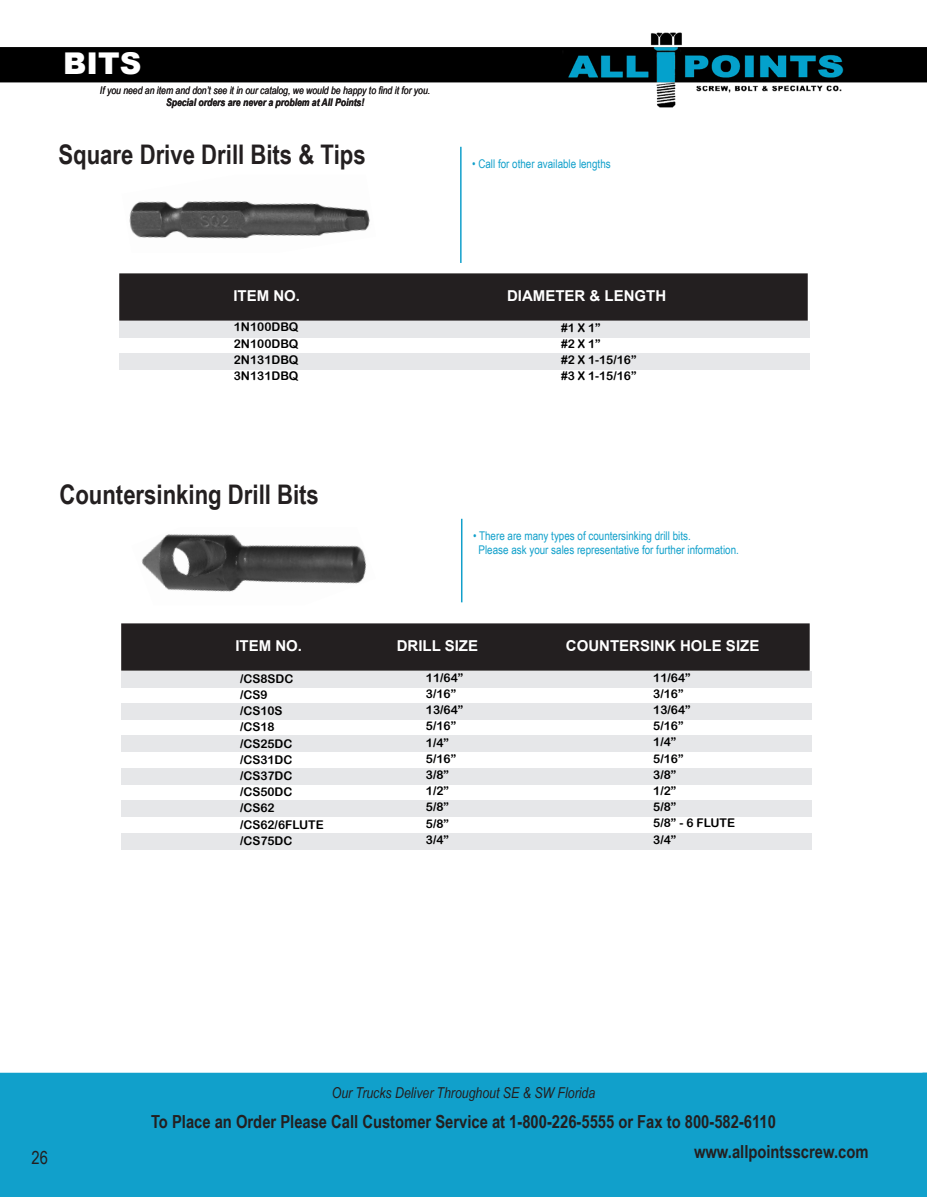
<style>
.page{position:relative;width:927px;height:1197px;background:#fff}
.page>*{position:absolute;margin:0;border:0;box-sizing:border-box;transform-origin:0 0}
.t1{font:900 30px "Arial";color:#fff}
.t2{font:700 27px "Arial Narrow";color:#231f20}
.t3{font:700 18px "Arial Narrow";color:#231f20}
.t4{font:18px "Arial Narrow";color:#231f20}
.t5{font:700 15px "Arial";color:#fff}
.t6{font:italic 15px "Arial Narrow";color:#231f20}
.t7{font:12px "Arial Rounded MT Bold";color:#000}
.t8{font:12px "Arial Narrow";color:#11a0cb}
.t9{font:italic 10.5px "Arial Narrow";color:#231f20}
.t10{font:italic 700 10.5px "Arial Narrow";color:#231f20}
</style>
<div class="page">
<img style="left:0;top:32px;width:927px;height:76px">
<div style="left:0;top:1073px;width:922px;height:124px;background:#11a0cb"></div>
<img style="left:141px;top:534px;width:226px;height:58px">
<div style="left:122px;top:801px;width:690px;height:16px;background:#e6e7e9"></div>
<div style="left:122px;top:833px;width:690px;height:17px;background:#e6e7e9"></div>
<div style="left:121px;top:768px;width:690px;height:17px;background:#e6e7e9"></div>
<div style="left:121px;top:671px;width:690px;height:17px;background:#e6e7e9"></div>
<div style="left:121px;top:703px;width:690px;height:17px;background:#e6e7e9"></div>
<div style="left:121px;top:736px;width:690px;height:16px;background:#e6e7e9"></div>
<div style="left:122px;top:624px;width:687px;height:46px;background:#231f20"></div>
<div style="left:121px;top:623px;width:689px;height:48px;border:2px solid #231f20"></div>
<hr style="left:461px;top:519px;width:1px;height:83px;background:#11a0cb">
<div style="left:119px;top:321px;width:690px;height:17px;background:#e6e7e9"></div>
<div style="left:119px;top:353px;width:690px;height:17px;background:#e6e7e9"></div>
<div style="left:120px;top:274px;width:687px;height:46px;background:#231f20"></div>
<div style="left:119px;top:273px;width:689px;height:48px;border:2px solid #231f20"></div>
<hr style="left:460px;top:147px;width:2px;height:116px;background:#11a0cb">
<img style="left:129px;top:201px;width:241px;height:38px">
<svg style="left:922px;top:1073px;width:5px;height:124px"></svg>
<h1 class="t1" style="left:63px;top:41px;width:80px">BITS</h1>
<p class="t9" style="left:100px;top:83px;width:332px">If you need an item and don’t see it in our catalog, we would be happy to find it for you.</p>
<p class="t10" style="left:166px;top:94px;width:200px">Special orders are never a problem at All Points!</p>
<p class="t2" style="left:58px;top:134px;width:309px">Square Drive Drill Bits &amp; Tips</p>
<p class="t8" style="left:472px;top:155px;width:140px">• Call for other available lengths</p>
<p class="t5" style="left:233px;top:286px;width:68px">ITEM NO.</p>
<p class="t5" style="left:507px;top:286px;width:161px">DIAMETER &amp; LENGTH</p>
<p class="t7" style="left:234px;top:320px;width:66px">1N100DBQ</p>
<p class="t7" style="left:234px;top:336px;width:66px">2N100DBQ</p>
<p class="t7" style="left:234px;top:352px;width:66px">2N131DBQ</p>
<p class="t7" style="left:234px;top:369px;width:66px">3N131DBQ</p>
<p class="t7" style="left:561px;top:320px;width:41px">#1 X 1”</p>
<p class="t7" style="left:561px;top:337px;width:41px">#2 X 1”</p>
<p class="t7" style="left:561px;top:353px;width:77px">#2 X 1-15/16”</p>
<p class="t7" style="left:561px;top:369px;width:77px">#3 X 1-15/16”</p>
<p class="t2" style="left:59px;top:474px;width:261px">Countersinking Drill Bits</p>
<p class="t8" style="left:473px;top:527px;width:219px">• There are many types of countersinking drill bits.</p>
<p class="t8" style="left:479px;top:541px;width:262px">Please ask your sales representative for further information.</p>
<p class="t5" style="left:235px;top:636px;width:68px">ITEM NO.</p>
<p class="t5" style="left:397px;top:636px;width:83px">DRILL SIZE</p>
<p class="t7" style="left:240px;top:671px;width:55px">/CS8SDC</p>
<p class="t7" style="left:240px;top:688px;width:29px">/CS9</p>
<p class="t7" style="left:240px;top:704px;width:44px">/CS10S</p>
<p class="t7" style="left:240px;top:720px;width:36px">/CS18</p>
<p class="t7" style="left:240px;top:736px;width:54px">/CS25DC</p>
<p class="t7" style="left:240px;top:752px;width:54px">/CS31DC</p>
<p class="t7" style="left:240px;top:769px;width:54px">/CS37DC</p>
<p class="t7" style="left:240px;top:785px;width:54px">/CS50DC</p>
<p class="t7" style="left:240px;top:801px;width:36px">/CS62</p>
<p class="t7" style="left:240px;top:817px;width:85px">/CS62/6FLUTE</p>
<p class="t7" style="left:240px;top:833px;width:54px">/CS75DC</p>
<p class="t7" style="left:426px;top:670px;width:39px">11/64”</p>
<p class="t7" style="left:426px;top:687px;width:32px">3/16”</p>
<p class="t7" style="left:426px;top:703px;width:39px">13/64”</p>
<p class="t7" style="left:426px;top:719px;width:32px">5/16”</p>
<p class="t7" style="left:426px;top:735px;width:25px">1/4”</p>
<p class="t7" style="left:426px;top:751px;width:32px">5/16”</p>
<p class="t7" style="left:426px;top:768px;width:25px">3/8”</p>
<p class="t7" style="left:426px;top:784px;width:25px">1/2”</p>
<p class="t7" style="left:426px;top:800px;width:25px">5/8”</p>
<p class="t7" style="left:426px;top:816px;width:25px">5/8”</p>
<p class="t7" style="left:426px;top:832px;width:25px">3/4”</p>
<p class="t5" style="left:566px;top:636px;width:195px">COUNTERSINK HOLE SIZE</p>
<p class="t7" style="left:653px;top:670px;width:39px">11/64”</p>
<p class="t7" style="left:653px;top:686px;width:32px">3/16”</p>
<p class="t7" style="left:653px;top:703px;width:39px">13/64”</p>
<p class="t7" style="left:653px;top:719px;width:32px">5/16”</p>
<p class="t7" style="left:653px;top:735px;width:25px">1/4”</p>
<p class="t7" style="left:653px;top:751px;width:32px">5/16”</p>
<p class="t7" style="left:653px;top:767px;width:25px">3/8”</p>
<p class="t7" style="left:653px;top:784px;width:25px">1/2”</p>
<p class="t7" style="left:653px;top:800px;width:25px">5/8”</p>
<p class="t7" style="left:653px;top:816px;width:83px">5/8” - 6 FLUTE</p>
<p class="t7" style="left:653px;top:832px;width:25px">3/4”</p>
<h3 class="t4" style="left:32px;top:1144px;width:18px">26</h3>
<p class="t6" style="left:332px;top:1083px;width:265px">Our Trucks Deliver Throughout SE &amp; SW Florida</p>
<h3 class="t3" style="left:151px;top:1108px;width:626px">To Place an Order Please Call Customer Service at 1-800-226-5555 or Fax to 800-582-6110</h3>
<h3 class="t3" style="left:694px;top:1138px;width:176px">www.allpointsscrew.com</h3>
</div>
